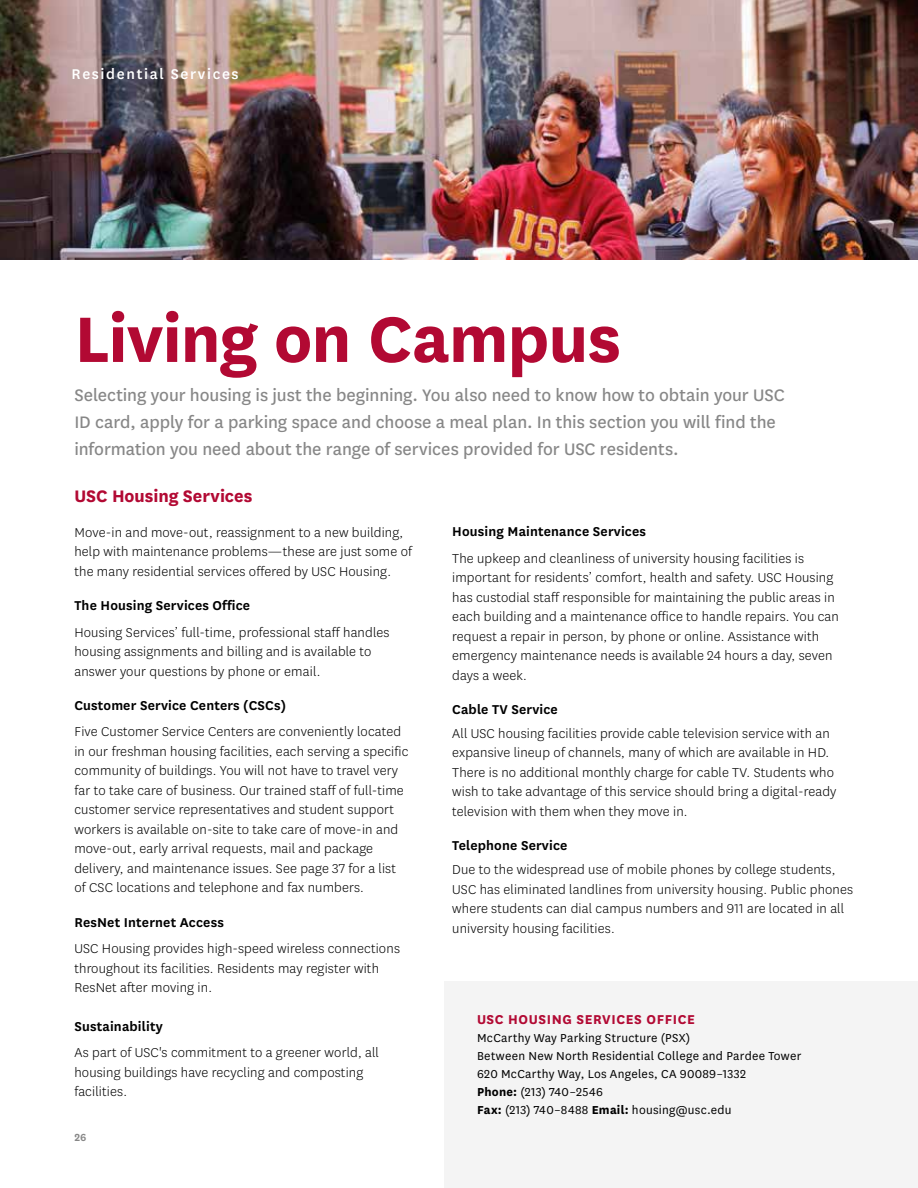
<style>
.page{position:relative;width:918px;height:1188px;background:#fff}
.page>*{position:absolute;margin:0;border:0;box-sizing:border-box;transform-origin:0 0}
.t1{font:700 75px "National";letter-spacing:-.015em;color:#b20933}
.t2{font:19.5px/27px "National";letter-spacing:-.005em;color:#878787}
.t3{font:700 19.5px "National";color:#b20933}
.t4{font:500 16.5px "National";letter-spacing:.1em;color:#fff}
.t5{font:300 15px/19.5px "National";letter-spacing:.01em;color:#000}
.t6{font:600 15px "National";letter-spacing:.01em;color:#000}
.t7{font:700 15px "National";letter-spacing:.04em;color:#b20933}
.t8{font:13.5px/18px "National";letter-spacing:.02em;color:#000}
.t9{font:600 12px "National";color:#878787}
.s1{font-weight:700}
</style>
<div class="page">
<hr style="left:917px;top:770px;width:1px;height:418px;background:#f4f4f4">
<img style="left:0;top:0;width:918px;height:259px">
<div style="left:445px;top:981px;width:473px;height:207px;background:#f4f4f4"></div>
<p class="t4" style="left:72px;top:63px;width:169px">Residential Services</p>
<h1 class="t1" style="left:74px;top:286px;width:548px">Living on Campus</h1>
<p class="t2" style="left:74px;top:381px;width:712px">Selecting your housing is just the beginning. You also need to know how to obtain your USC<br>ID card, apply for a parking space and choose a meal plan. In this section you will find the information you need about the range of services provided for USC residents.</p>
<h2 class="t3" style="left:74px;top:483px;width:180px">USC Housing Services</h2>
<p class="t5" style="left:74px;top:522px;width:339px">Move-in and move-out, reassignment to a new building, help with maintenance problems—these are just some of the many residential services offered by USC Housing.</p>
<p class="t6" style="left:74px;top:595px;width:177px">The Housing Services Office</p>
<p class="t5" style="left:74px;top:622px;width:317px">Housing Services’ full-time, professional staff handles housing assignments and billing and is available to answer your questions by phone or email.</p>
<p class="t6" style="left:74px;top:695px;width:213px">Customer Service Centers (CSCs)</p>
<p class="t5" style="left:74px;top:722px;width:336px">Five Customer Service Centers are conveniently located in our freshman housing facilities, each serving a specific community of buildings. You will not have to travel very far to take care of business. Our trained staff of full-time customer service representatives and student support workers is available on-site to take care of move-in and move-out, early arrival requests, mail and package delivery, and maintenance issues. See page 37 for a list of CSC locations and telephone and fax numbers.</p>
<p class="t6" style="left:74px;top:912px;width:151px">ResNet Internet Access</p>
<p class="t5" style="left:74px;top:938px;width:327px">USC Housing provides high-speed wireless connections throughout its facilities. Residents may register with<br>ResNet after moving in.</p>
<p class="t6" style="left:74px;top:1016px;width:90px">Sustainability</p>
<p class="t5" style="left:74px;top:1043px;width:306px">As part of USC's commitment to a greener world, all housing buildings have recycling and composting facilities.</p>
<p class="t6" style="left:452px;top:521px;width:195px">Housing Maintenance Services</p>
<p class="t5" style="left:452px;top:548px;width:388px">The upkeep and cleanliness of university housing facilities is important for residents’ comfort, health and safety. USC Housing has custodial staff responsible for maintaining the public areas in each building and a maintenance office to handle repairs. You can request a repair in person, by phone or online. Assistance with emergency maintenance needs is available 24 hours a day, seven days a week.</p>
<p class="t6" style="left:452px;top:699px;width:107px">Cable TV Service</p>
<p class="t5" style="left:452px;top:723px;width:386px">All USC housing facilities provide cable television service with an expansive lineup of channels, many of which are available in HD.<br>There is no additional monthly charge for cable TV. Students who wish to take advantage of this service should bring a digital-ready television with them when they move in.</p>
<p class="t6" style="left:452px;top:835px;width:117px">Telephone Service</p>
<p class="t5" style="left:452px;top:859px;width:402px">Due to the widespread use of mobile phones by college students, USC has eliminated landlines from university housing. Public phones where students can dial campus numbers and 911 are located in all university housing facilities.</p>
<p class="t7" style="left:477px;top:1008px;width:219px">USC HOUSING SERVICES OFFICE</p>
<p class="t8" style="left:477px;top:1028px;width:326px">McCarthy Way Parking Structure (PSX)<br>Between New North Residential College and Pardee Tower 620 McCarthy Way, Los Angeles, CA 90089–1332<br><span class="s1">Phone:</span> (213) 740–2546<br><span class="s1">Fax:</span> (213) 740–8488 <span class="s1">Email:</span> housing@usc.edu</p>
<p class="t9" style="left:74px;top:1129px;width:13px">26</p>
</div>
